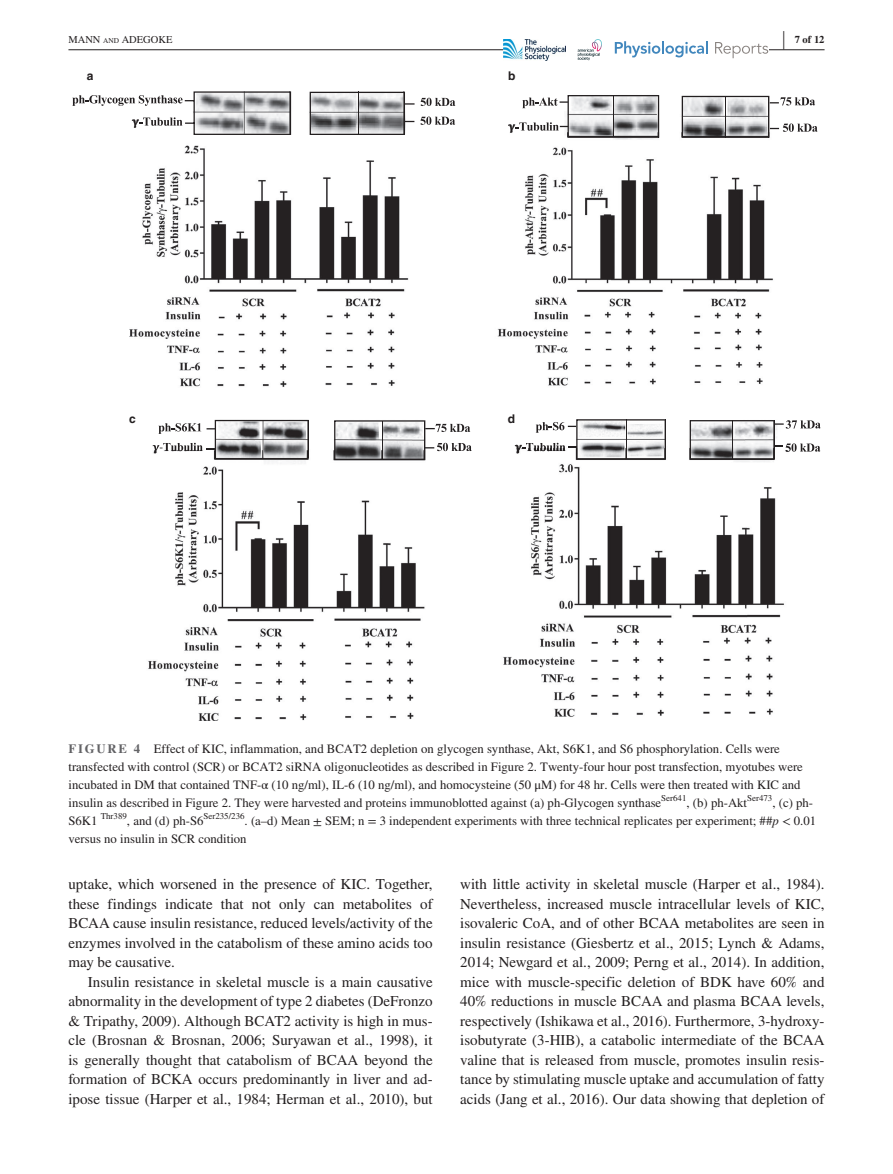
<style>
.page{position:relative;width:893px;height:1174px;background:#fff}
.page>*{position:absolute;margin:0;border:0;box-sizing:border-box;transform-origin:0 0}
.t1{font:700 25.95px "STIX";color:#231f20;scale:.36 1}
.t2{font:15px/19.5px "STIX";color:#231f20;text-align:justify}
.t3{font:12.75px/18px "STIX";color:#231f20}
.t4{font:700 12px "Helvetica";color:#231f20}
.t5{font:10.5px "STIX";color:#231f20}
.t6{font:700 10.5px "STIX";color:#231f20}
.s1{font-size:7.35px}
.s2{font-weight:700;color:#636366}
.s3{font-style:italic}
</style>
<div class="page">
<hr style="left:68px;top:49px;width:756px;height:1px;background:#231f20">
<div style="left:504px;top:39px;width:264px;height:21px;background:#fff"></div>
<svg style="left:578px;top:39px;width:24px;height:21px"></svg>
<img style="left:504px;top:39px;width:61px;height:21px">
<svg style="left:615px;top:41px;width:93px;height:16px"></svg>
<svg style="left:715px;top:42px;width:53px;height:16px"></svg>
<img style="left:129px;top:95px;width:655px;height:625px">
<svg style="left:508px;top:95px;width:151px;height:43px"></svg>
<svg style="left:682px;top:96px;width:136px;height:42px"></svg>
<svg style="left:690px;top:420px;width:131px;height:40px"></svg>
<svg style="left:334px;top:420px;width:138px;height:40px"></svg>
<svg style="left:153px;top:420px;width:156px;height:39px"></svg>
<svg style="left:515px;top:419px;width:151px;height:41px"></svg>
<svg style="left:72px;top:91px;width:220px;height:45px"></svg>
<svg style="left:309px;top:91px;width:146px;height:45px"></svg>
<h1 class="t1" style="left:783px;top:24px;width:7px">|</h1>
<p class="t5" style="left:68px;top:32px;width:105px">MANN <span class="s1">and</span> ADEGOKE</p>
<p class="t6" style="left:795px;top:33px;width:31px">7 of 12</p>
<p class="t4" style="left:87px;top:69px;width:8px">a</p>
<p class="t4" style="left:508px;top:69px;width:9px">b</p>
<p class="t4" style="left:129px;top:411px;width:8px">c</p>
<p class="t4" style="left:508px;top:411px;width:9px">d</p>
<p class="t3" style="left:68px;top:740px;width:749px"><span class="s2">FIGURE 4</span> Effect of KIC, inflammation, and BCAT2 depletion on glycogen synthase, Akt, S6K1, and S6 phosphorylation. Cells were transfected with control (SCR) or BCAT2 siRNA oligonucleotides as described in Figure 2. Twenty-four hour post transfection, myotubes were incubated in DM that contained TNF-α (10 ng/ml), IL-6 (10 ng/ml), and homocysteine (50 μM) for 48 hr. Cells were then treated with KIC and insulin as described in Figure 2. They were harvested and proteins immunoblotted against (a) ph-Glycogen synthase<sup>Ser641</sup>, (b) ph-Akt<sup>Ser473</sup>, (c) ph-S6K1 <sup>Thr389</sup>, and (d) ph-S6<sup>Ser235/236</sup>. (a–d) Mean ± SEM; n = 3 independent experiments with three technical replicates per experiment; ##<span class="s3">p</span> &lt; 0.01 versus no insulin in SCR condition</p>
<p class="t2" style="left:68px;top:875px;width:366px">uptake, which worsened in the presence of KIC. Together, these findings indicate that not only can metabolites of BCAA cause insulin resistance, reduced levels/activity of the enzymes involved in the catabolism of these amino acids too may be causative.</p>
<p class="t2" style="left:68px;top:973px;width:366px;text-indent:20px">Insulin resistance in skeletal muscle is a main causative abnormality in the development of type 2 diabetes (DeFronzo &amp; Tripathy, 2009). Although BCAT2 activity is high in mus&shy;cle (Brosnan &amp; Brosnan, 2006; Suryawan et al., 1998), it is generally thought that catabolism of BCAA beyond the formation of BCKA occurs predominantly in liver and ad&shy;ipose tissue (Harper et al., 1984; Herman et al., 2010), but</p>
<p class="t2" style="left:460px;top:875px;width:366px">with little activity in skeletal muscle (Harper et al., 1984).<br>Nevertheless, increased muscle intracellular levels of KIC, isovaleric CoA, and of other BCAA metabolites are seen in insulin resistance (Giesbertz et al., 2015; Lynch &amp; Adams, 2014; Newgard et al., 2009; Perng et al., 2014). In addition, mice with muscle-specific deletion of BDK have 60% and 40% reductions in muscle BCAA and plasma BCAA levels, respectively (Ishikawa et al., 2016). Furthermore, 3-hydroxy&shy;isobutyrate (3-HIB), a catabolic intermediate of the BCAA valine that is released from muscle, promotes insulin resis&shy;tance by stimulating muscle uptake and accumulation of fatty acids (Jang et al., 2016). Our data showing that depletion of</p>
</div>
